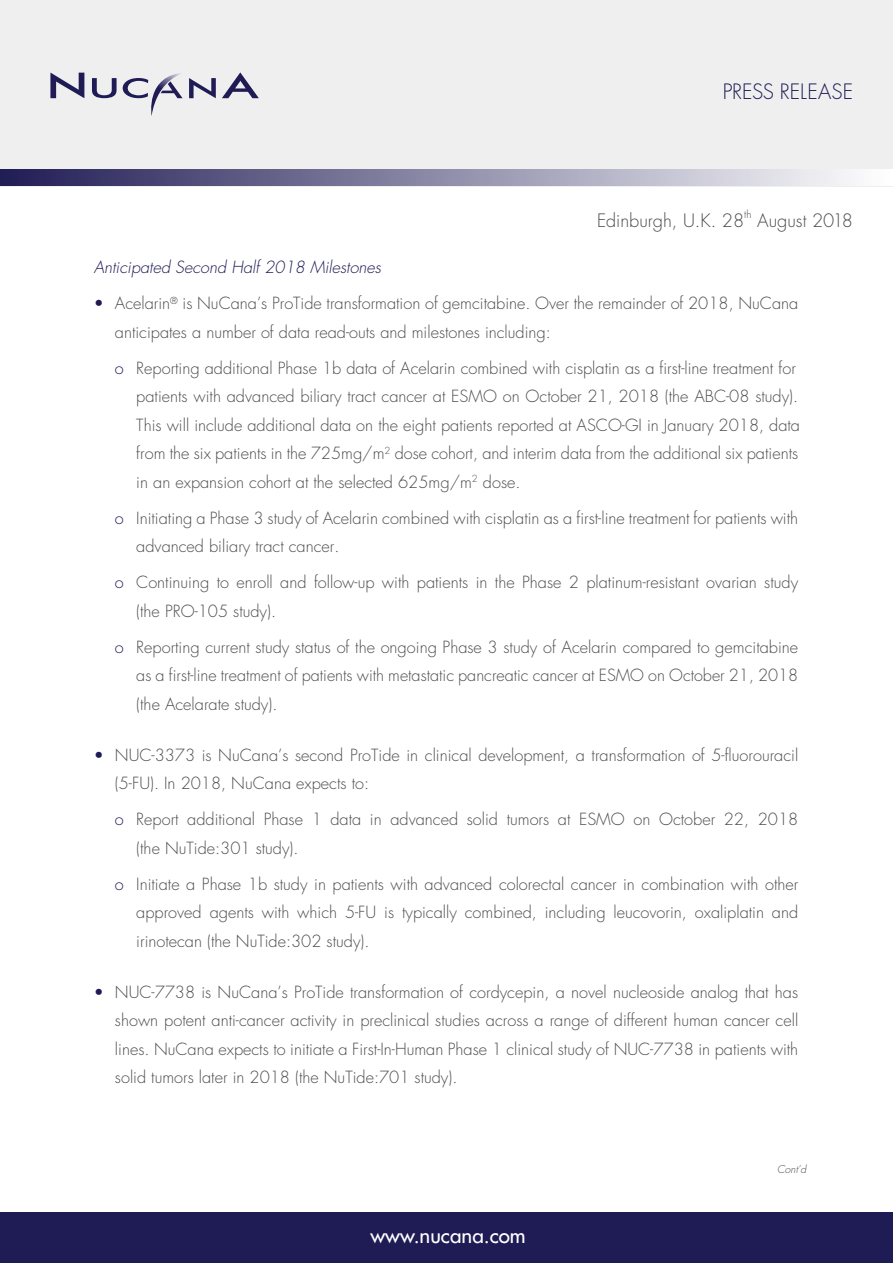
<style>
.page{position:relative;width:893px;height:1263px;background:#fff}
.page>*{position:absolute;margin:0;border:0;box-sizing:border-box;transform-origin:0 0}
.t1{font:20.7px "Futura";color:#fff}
.t2{font:300 20.7px "Futura";color:#1f1b54}
.t3{font:300 18px "Futura";color:#4d4d4f}
.t4{font:300 16.35px/28.5px "Futura";color:#4d4d4f}
.t5{font:italic 300 16.35px "Futura";color:#1f1b54}
.t6{font:italic 300 10.5px "Futura";color:#4d4d4f}
.t7{font:300 10.5px "Futura";color:#4d4d4f}
.s1{color:#1f1b54}
</style>
<div class="page">
<div style="left:0;top:0;width:893px;height:186px;background:#efeff0"></div>
<div style="left:0;top:1212px;width:893px;height:51px;background:#1f1b54"></div>
<div style="left:0;top:169px;width:893px;height:17px;background:linear-gradient(to right,#201c55,#fff)"></div>
<svg style="left:92px;top:78px;width:25px;height:20px"></svg>
<svg style="left:50px;top:73px;width:34px;height:25px"></svg>
<svg style="left:222px;top:72px;width:37px;height:26px"></svg>
<svg style="left:123px;top:73px;width:93px;height:43px"></svg>
<p class="t2" style="left:723px;top:78px;width:132px">PRESS RELEASE</p>
<p class="t3" style="left:597px;top:209px;width:149px">Edinburgh, U.K. 28</p>
<p class="t7" style="left:744px;top:208px;width:9px">th</p>
<p class="t3" style="left:757px;top:209px;width:97px">August 2018</p>
<p class="t5" style="left:94px;top:257px;width:289px">Anticipated Second Half 2018 Milestones</p>
<p class="t4" style="left:115px;top:289px;width:685px;text-indent:-21px"><span class="s1">•</span> Acelarin<sup>®</sup> is NuCana’s ProTide transformation of gemcitabine. Over the remainder of 2018, NuCana anticipates a number of data read-outs and milestones including:</p>
<p class="t4" style="left:136px;top:354px;width:665px;text-indent:-21px"><span class="s1">o</span> Reporting additional Phase 1b data of Acelarin combined with cisplatin as a first-line treatment for patients with advanced biliary tract cancer at ESMO on October 21, 2018 (the ABC-08 study).<br>This will include additional data on the eight patients reported at ASCO-GI in January 2018, data from the six patients in the 725mg/m<sup>2</sup> dose cohort, and interim data from the additional six patients in an expansion cohort at the selected 625mg/m<sup>2</sup> dose.</p>
<p class="t4" style="left:136px;top:504px;width:663px;text-indent:-21px"><span class="s1">o</span> Initiating a Phase 3 study of Acelarin combined with cisplatin as a first-line treatment for patients with advanced biliary tract cancer.</p>
<p class="t4" style="left:136px;top:568px;width:663px;text-indent:-21px"><span class="s1">o</span> Continuing to enroll and follow-up with patients in the Phase 2 platinum-resistant ovarian study (the PRO-105 study).</p>
<p class="t4" style="left:136px;top:633px;width:663px;text-align:justify;text-indent:-21px"><span class="s1">o</span> Reporting current study status of the ongoing Phase 3 study of Acelarin compared to gemcitabine as a first-line treatment of patients with metastatic pancreatic cancer at ESMO on October 21, 2018 (the Acelarate study).</p>
<p class="t4" style="left:115px;top:741px;width:685px;text-indent:-21px"><span class="s1">•</span> NUC-3373 is NuCana’s second ProTide in clinical development, a transformation of 5-fluorouracil (5-FU). In 2018, NuCana expects to:</p>
<p class="t4" style="left:136px;top:805px;width:663px;text-indent:-21px"><span class="s1">o</span> Report additional Phase 1 data in advanced solid tumors at ESMO on October 22, 2018 (the NuTide:301 study).</p>
<p class="t4" style="left:136px;top:870px;width:663px;text-align:justify;text-indent:-21px"><span class="s1">o</span> Initiate a Phase 1b study in patients with advanced colorectal cancer in combination with other approved agents with which 5-FU is typically combined, including leucovorin, oxaliplatin and irinotecan (the NuTide:302 study).</p>
<p class="t4" style="left:115px;top:978px;width:685px;text-align:justify;text-indent:-21px"><span class="s1">•</span> NUC-7738 is NuCana’s ProTide transformation of cordycepin, a novel nucleoside analog that has shown potent anti-cancer activity in preclinical studies across a range of different human cancer cell lines. NuCana expects to initiate a First-In-Human Phase 1 clinical study of NUC-7738 in patients with solid tumors later in 2018 (the NuTide:701 study).</p>
<p class="t1" style="left:370px;top:1222px;width:157px">www.nucana.com</p>
<p class="t6" style="left:777px;top:1162px;width:31px">Cont’d</p>
</div>
